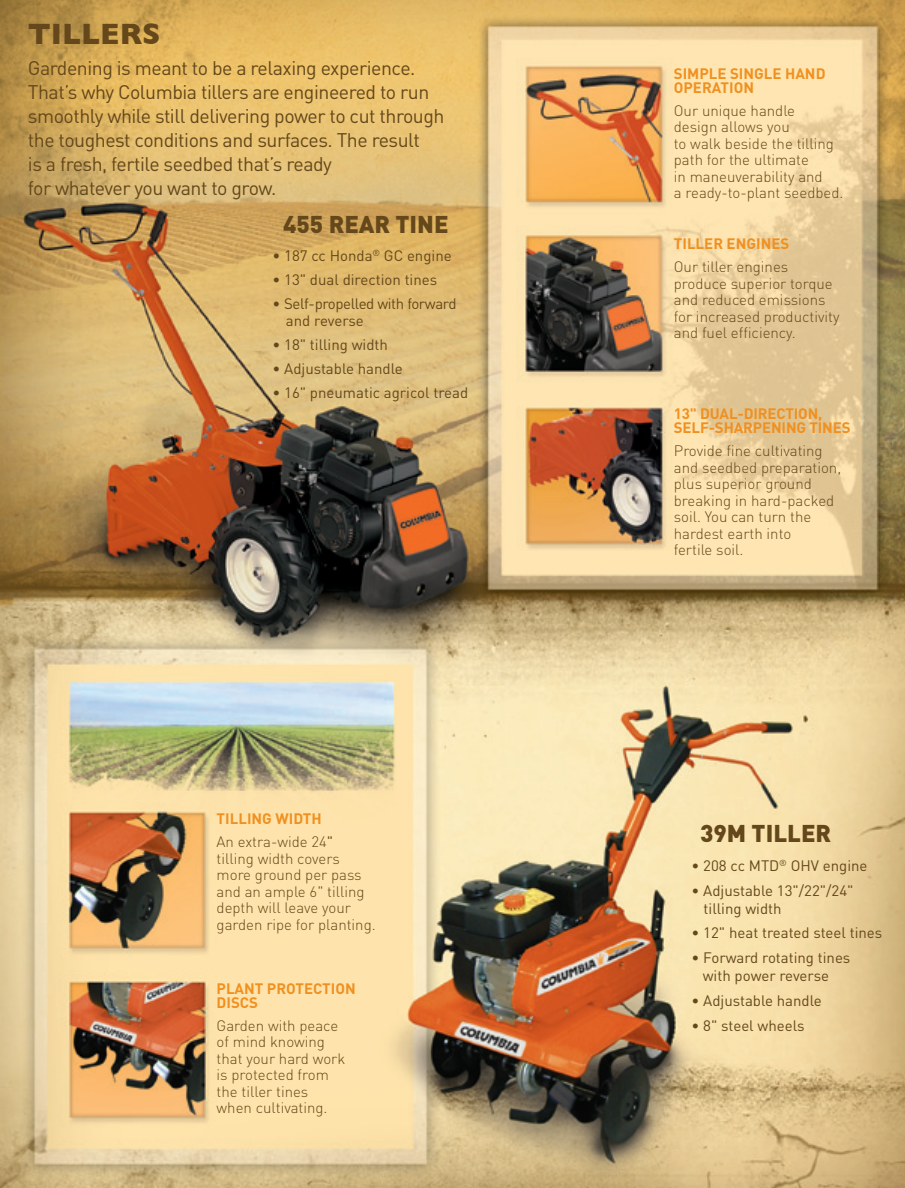
<style>
.page{position:relative;width:905px;height:1188px;background:#fff}
.page>*{position:absolute;margin:0;border:0;box-sizing:border-box;transform-origin:0 0}
.t1{font:700 30px "Gill Sans";color:#64481b}
.t2{font:900 24px "DIN";color:#64481b}
.t3{font:19.5px/24px "DIN";letter-spacing:-.025em;color:#64481b}
.t4{font:300 15px/16.5px "DIN";color:#64481b}
.t5{font:15px/18px "DIN";color:#64481b}
.t6{font:700 15px/13.5px "DIN";color:#f09020}
.t7{font:15px/17.2px "DIN";letter-spacing:-.025em;color:#64481b}
.s1{font-weight:400}
</style>
<div class="page">
<img style="left:0;top:0;width:904px;height:1188px">
<p class="t1" style="left:28px;top:17px;width:134px">TILLERS</p>
<p class="t3" style="left:28px;top:56px;width:418px">Gardening is meant to be a relaxing experience.<br>That’s why Columbia tillers are engineered to run smoothly while still delivering power to cut through the toughest conditions and surfaces. The result<br>is a fresh, fertile seedbed that’s ready<br>for whatever you want to grow.</p>
<p class="t2" style="left:283px;top:208px;width:167px">455 REAR TINE</p>
<p class="t5" style="left:272px;top:246px;width:181px">• 187 cc Honda<sup>®</sup> GC engine</p>
<p class="t5" style="left:272px;top:270px;width:166px">• 13" dual direction tines</p>
<p class="t7" style="left:286px;top:294px;width:172px;text-indent:-14px">• Self-propelled with forward and reverse</p>
<p class="t5" style="left:272px;top:335px;width:117px">• 18" tilling width</p>
<p class="t5" style="left:272px;top:359px;width:132px">• Adjustable handle</p>
<p class="t5" style="left:272px;top:383px;width:197px">• 16" pneumatic agricol tread</p>
<p class="t6" style="left:216px;top:811px;width:107px">TILLING WIDTH</p>
<p class="t4" style="left:216px;top:833px;width:161px">An extra-wide 24<span class="s1">"<br></span>tilling width covers more ground per pass and an ample 6" tilling depth will leave your garden ripe for planting.</p>
<p class="t6" style="left:216px;top:981px;width:141px">PLANT PROTECTION<br>DISCS</p>
<p class="t4" style="left:216px;top:1017px;width:130px">Garden with peace of mind knowing that your hard work is protected from the tiller tines when cultivating.</p>
<p class="t6" style="left:674px;top:66px;width:153px">SIMPLE SINGLE HAND<br>OPERATION</p>
<p class="t4" style="left:674px;top:102px;width:171px">Our unique handle<br>design allows you<br>to walk beside the tilling path for the ultimate<br>in maneuverability and<br>a ready-to-plant seedbed.</p>
<p class="t6" style="left:674px;top:236px;width:117px">TILLER ENGINES</p>
<p class="t4" style="left:674px;top:259px;width:167px">Our tiller engines produce superior torque and reduced emissions for increased productivity and fuel efficiency.</p>
<p class="t6" style="left:674px;top:407px;width:178px">13" DUAL-DIRECTION,<br>SELF-SHARPENING TINES</p>
<p class="t4" style="left:674px;top:442px;width:169px">Provide fine cultivating and seedbed preparation, plus superior ground breaking in hard-packed soil. You can turn the hardest earth into<br>fertile soil.</p>
<p class="t2" style="left:700px;top:817px;width:132px">39M TILLER</p>
<p class="t5" style="left:691px;top:856px;width:177px">• 208 cc MTD<sup>®</sup> OHV engine</p>
<p class="t5" style="left:703px;top:881px;width:151px;text-indent:-12px">• Adjustable 13"/22"/24" tilling width</p>
<p class="t5" style="left:691px;top:924px;width:192px">• 12" heat treated steel tines</p>
<p class="t5" style="left:702px;top:948px;width:149px;text-indent:-11px">• Forward rotating tines with power reverse</p>
<p class="t5" style="left:691px;top:991px;width:132px">• Adjustable handle</p>
<p class="t5" style="left:691px;top:1016px;width:114px">• 8" steel wheels</p>
</div>
